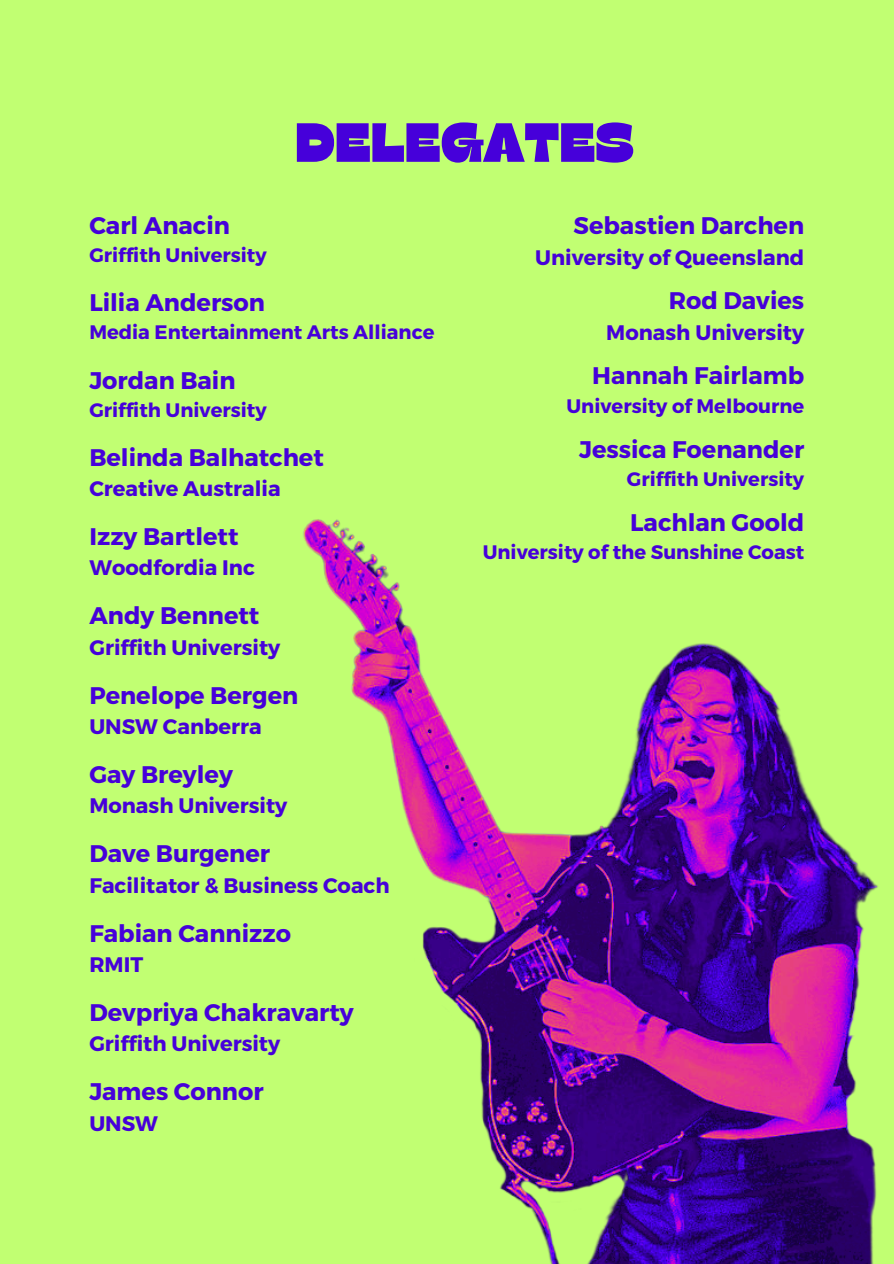
<style>
.page{position:relative;width:894px;height:1264px;background:#fff}
.page>*{position:absolute;margin:0;border:0;box-sizing:border-box;transform-origin:0 0}
.t1{font:55.05px "Gulfs Display";color:#4600da}
.t2{font:700 24px "Montserrat";color:#4600da}
.t3{font:700 21px "Montserrat";color:#4600da}
.t4{font:700 19.5px "Montserrat";color:#4600da}
</style>
<div class="page">
<div style="left:0;top:0;width:893px;height:1263px;background:#c1ff72"></div>
<img style="left:303px;top:519px;width:575px;height:744px">
<p class="t1" style="left:295px;top:107px;width:340px">DELEGATES</p>
<p class="t2" style="left:89px;top:210px;width:142px">Carl Anacin</p>
<p class="t4" style="left:89px;top:243px;width:179px">Griffith University</p>
<p class="t2" style="left:89px;top:287px;width:177px">Lilia Anderson</p>
<p class="t4" style="left:89px;top:320px;width:346px">Media Entertainment Arts Alliance</p>
<p class="t2" style="left:89px;top:364px;width:148px">Jordan Bain</p>
<p class="t4" style="left:89px;top:397px;width:179px">Griffith University</p>
<h2 class="t2" style="left:89px;top:441px;width:236px">Belinda Balhatchet</h2>
<h2 class="t3" style="left:89px;top:475px;width:193px">Creative Australia</h2>
<p class="t2" style="left:89px;top:521px;width:150px">Izzy Bartlett</p>
<p class="t3" style="left:89px;top:554px;width:167px">Woodfordia Inc</p>
<h2 class="t2" style="left:89px;top:600px;width:171px">Andy Bennett</h2>
<h2 class="t3" style="left:89px;top:633px;width:192px">Griffith University</h2>
<p class="t2" style="left:89px;top:679px;width:210px">Penelope Bergen</p>
<p class="t3" style="left:89px;top:713px;width:174px">UNSW Canberra</p>
<p class="t2" style="left:89px;top:759px;width:145px">Gay Breyley</p>
<h2 class="t3" style="left:89px;top:792px;width:199px">Monash University</h2>
<p class="t2" style="left:89px;top:838px;width:182px">Dave Burgener</p>
<p class="t3" style="left:89px;top:871px;width:302px">Facilitator &amp; Business Coach</p>
<p class="t2" style="left:89px;top:917px;width:203px">Fabian Cannizzo</p>
<p class="t3" style="left:89px;top:950px;width:55px">RMIT</p>
<p class="t2" style="left:89px;top:996px;width:266px">Devpriya Chakravarty</p>
<p class="t3" style="left:89px;top:1030px;width:192px">Griffith University</p>
<h2 class="t2" style="left:89px;top:1076px;width:176px">James Connor</h2>
<h2 class="t3" style="left:89px;top:1109px;width:70px">UNSW</h2>
<p class="t2" style="left:573px;top:210px;width:232px">Sebastien Darchen</p>
<p class="t3" style="left:535px;top:243px;width:270px">University of Queensland</p>
<p class="t2" style="left:668px;top:285px;width:137px">Rod Davies</p>
<p class="t3" style="left:606px;top:318px;width:199px">Monash University</p>
<p class="t2" style="left:592px;top:360px;width:213px">Hannah Fairlamb</p>
<p class="t4" style="left:566px;top:393px;width:239px">University of Melbourne</p>
<p class="t2" style="left:579px;top:433px;width:226px">Jessica Foenander</p>
<p class="t4" style="left:626px;top:466px;width:179px">Griffith University</p>
<p class="t2" style="left:630px;top:506px;width:175px">Lachlan Goold</p>
<p class="t4" style="left:482px;top:539px;width:323px">University of the Sunshine Coast</p>
</div>
